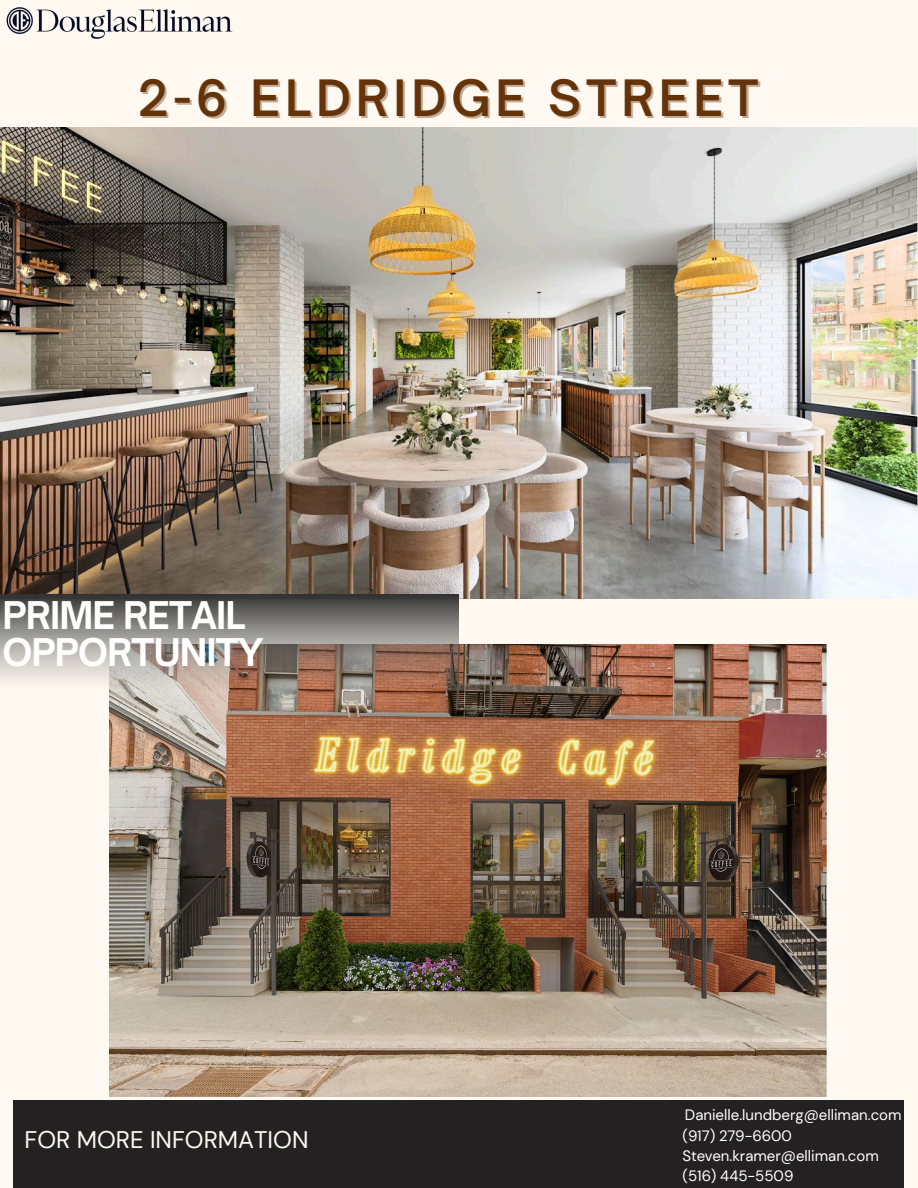
<style>
.page{position:relative;width:918px;height:1188px;background:#fff9f1}
.page>*{position:absolute;margin:0;border:0;box-sizing:border-box;transform-origin:0 0}
.t1{font:600 48px "Open Sauce One";letter-spacing:.105em;color:#643309}
.t2{font:700 36.6px/37.2px "Open Sauce One";letter-spacing:-.025em;color:#fff}
.t3{font:24px "DM Sans";color:#fff9f1}
.t4{font:15px "DM Sans";color:#fff}
</style>
<div class="page">
<img style="left:0;top:127px;width:917px;height:472px">
<img style="left:109px;top:644px;width:717px;height:452px">
<div style="left:14px;top:1101px;width:890px;height:87px;background:#232122"></div>
<img style="left:6px;top:7px;width:227px;height:32px">
<svg style="left:0;top:594px;width:459px;height:95px;background:#8d827c"></svg>
<h1 class="t1" style="left:138px;top:68px;width:622px">2-6 ELDRIDGE STREET</h1>
<h2 class="t2" style="left:2px;top:597px;width:263px">PRIME RETAIL<br>OPPORTUNITY</h2>
<p class="t3" style="left:25px;top:1124px;width:286px">FOR MORE INFORMATION</p>
<p class="t4" style="left:685px;top:1105px;width:218px">Danielle.lundberg@elliman.com</p>
<p class="t4" style="left:682px;top:1126px;width:111px">(917) 279-6600</p>
<p class="t4" style="left:682px;top:1146px;width:198px">Steven.kramer@elliman.com</p>
<h3 class="t4" style="left:682px;top:1166px;width:113px">(516) 445-5509</h3>
</div>
